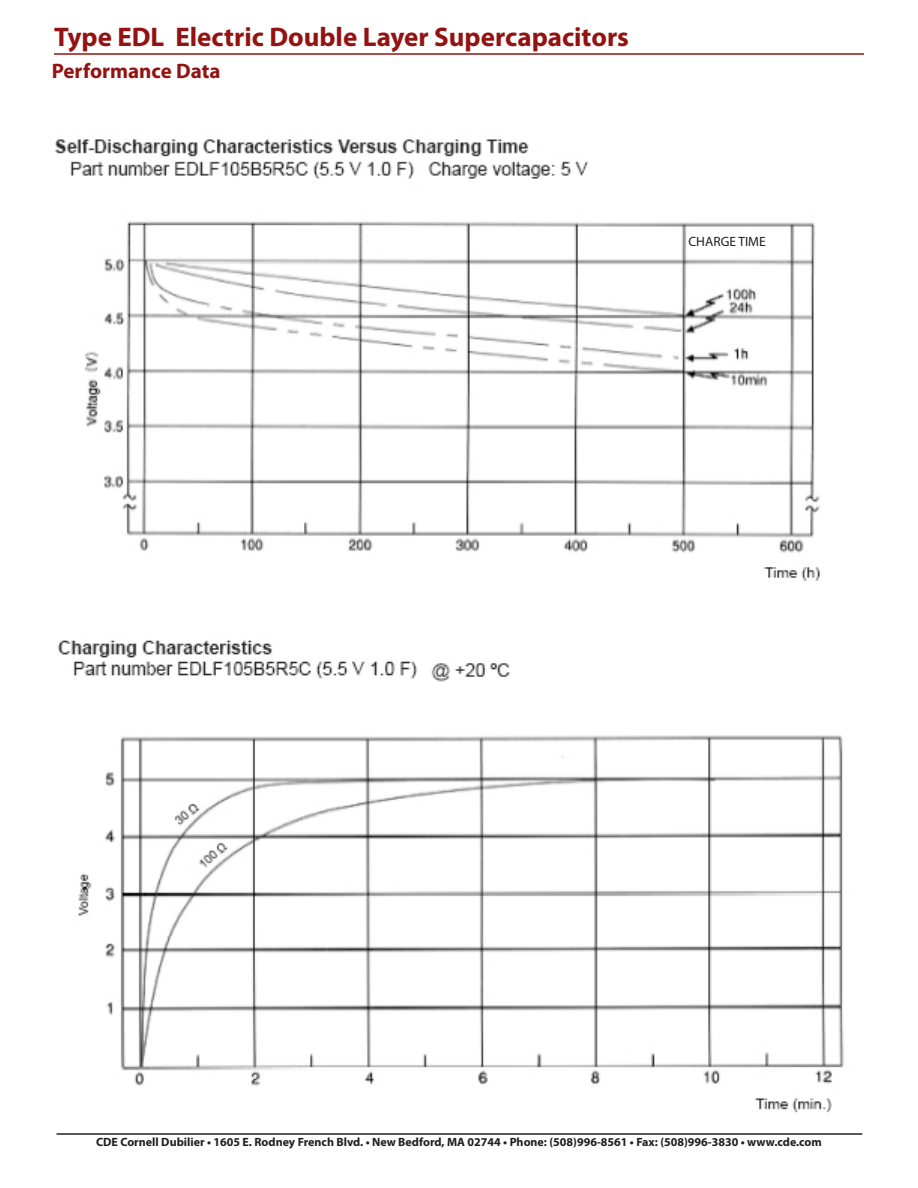
<style>
.page{position:relative;width:918px;height:1188px;background:#fff}
.page>*{position:absolute;margin:0;border:0;box-sizing:border-box;transform-origin:0 0}
.t1{font:700 27px "Myriad Pro";color:#931312}
.t2{font:700 21px "Myriad Pro";color:#931312}
.t3{font:13.5px "Myriad Pro";color:#231f20}
.t4{font:700 12px "Myriad Pro";color:#231f20}
</style>
<div class="page">
<hr style="left:54px;top:53px;width:810px;height:2px;background:#931312">
<hr style="left:57px;top:1133px;width:805px;height:2px;background:#231f20">
<img style="left:54px;top:139px;width:790px;height:974px">
<div style="left:688px;top:236px;width:100px;height:19px;background:#fff"></div>
<h1 class="t1" style="left:54px;top:19px;width:576px">Type EDL Electric Double Layer Supercapacitors</h1>
<h2 class="t2" style="left:52px;top:57px;width:170px">Performance Data</h2>
<p class="t3" style="left:688px;top:233px;width:79px">CHARGE TIME</p>
<p class="t4" style="left:96px;top:1134px;width:727px">CDE Cornell Dubilier • 1605 E. Rodney French Blvd. • New Bedford, MA 02744 • Phone: (508)996-8561 • Fax: (508)996-3830 • www.cde.com</p>
</div>
